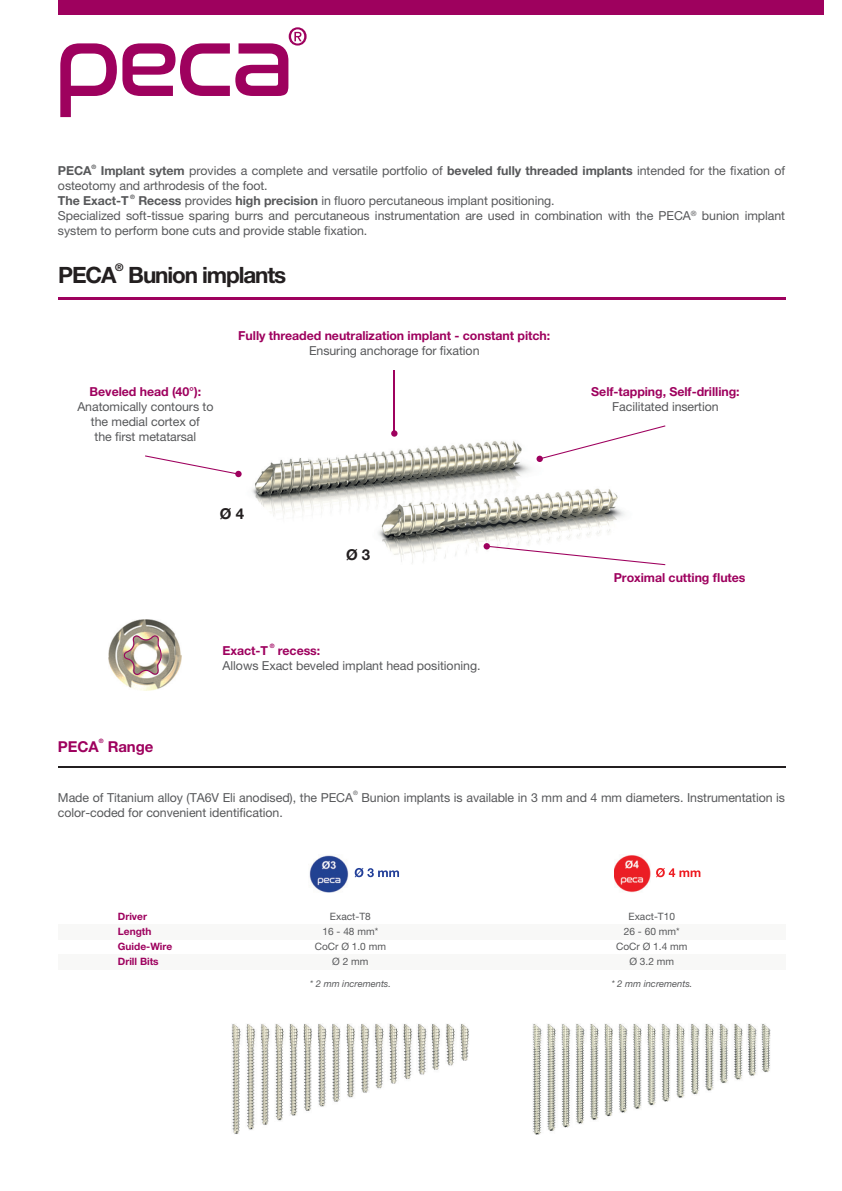
<style>
.page{position:relative;width:842px;height:1191px;background:#fff}
.page>*{position:absolute;margin:0;border:0;box-sizing:border-box;transform-origin:0 0}
.t1{font:700 22.5px "Helvetica Neue LT Pro";letter-spacing:-.05em;color:#231f20}
.t2{font:700 15px "Helvetica Neue LT Pro";letter-spacing:-.005em;color:#9e015e}
.t3{font:700 15px "Helvetica Neue LT Pro";color:#231f20}
.t4{font:12.45px/15px "Helvetica Neue LT Pro";letter-spacing:-.005em;color:#57585a}
.t5{font:700 12.45px "Helvetica Neue LT Pro";letter-spacing:-.005em;color:#9e015e}
.t6{font:700 12.45px "Helvetica Neue LT Pro";letter-spacing:-.005em;color:#57585a}
.t7{font:700 10.5px "Helvetica Neue LT Pro";color:#231f20}
.t8{font:10.2px/15px "Helvetica Neue LT Pro";color:#57585a;text-align:center}
.t9{font:700 10.2px/15px "Helvetica Neue LT Pro";color:#9e015e}
.t10{font:italic 9.3px "Helvetica Neue LT Pro";color:#57585a}
.t11{font:700 6px "Helvetica Neue LT Pro";color:#9e015e}
.t12{font:700 6px "Helvetica Neue LT Pro";color:#57585a}
.t13{font:6px "Helvetica Neue LT Pro";color:#57585a}
.s1{font-weight:700}
</style>
<div class="page">
<img style="left:252px;top:441px;width:373px;height:122px">
<div style="left:58px;top:0;width:765px;height:15px;background:#9e015e"></div>
<hr style="left:58px;top:297px;width:727px;height:2px;background:#9e015e">
<hr style="left:58px;top:766px;width:727px;height:2px;background:#231f20">
<hr style="left:394px;top:370px;width:1px;height:62px;background:#9e015e">
<div style="left:391px;top:430px;width:6px;height:7px;background:#9e015e;border-radius:50%"></div>
<svg style="left:145px;top:455px;width:95px;height:19px"></svg>
<div style="left:235px;top:471px;width:7px;height:6px;background:#9e015e;border-radius:50%"></div>
<svg style="left:538px;top:425px;width:128px;height:35px"></svg>
<div style="left:536px;top:455px;width:7px;height:7px;background:#9e015e;border-radius:50%"></div>
<svg style="left:484px;top:543px;width:182px;height:23px"></svg>
<img style="left:109px;top:620px;width:72px;height:70px">
<svg style="left:123px;top:632px;width:39px;height:45px"></svg>
<svg style="left:355px;top:868px;width:44px;height:9px"></svg>
<svg style="left:656px;top:868px;width:44px;height:9px"></svg>
<div style="left:58px;top:924px;width:727px;height:15px;background:#f8f8f7"></div>
<div style="left:58px;top:954px;width:727px;height:15px;background:#f8f8f7"></div>
<img style="left:231px;top:1024px;width:238px;height:110px">
<img style="left:533px;top:1024px;width:238px;height:110px">
<svg style="left:60px;top:27px;width:247px;height:90px"></svg>
<img style="left:309px;top:855px;width:40px;height:38px">
<img style="left:614px;top:855px;width:36px;height:38px">
<p class="t6" style="left:58px;top:163px;width:35px">PECA</p>
<p class="t12" style="left:92px;top:163px;width:6px">®</p>
<p class="t4" style="left:58px;top:163px;width:729px;text-indent:43px"><span class="s1">Implant sytem</span> provides a complete and versatile portfolio of <span class="s1">beveled fully threaded implants</span> intended for the fixation of osteotomy and arthrodesis of the foot.</p>
<p class="t6" style="left:58px;top:193px;width:72px">The Exact-T</p>
<p class="t12" style="left:130px;top:193px;width:6px">®</p>
<p class="t4" style="left:58px;top:193px;width:729px;text-indent:80px"><span class="s1">Recess</span> provides <span class="s1">high precision</span> in fluoro percutaneous implant positioning.<br>Specialized soft-tissue sparing burrs and percutaneous instrumentation are used in combination with the PECA<sup>®</sup> bunion implant system to perform bone cuts and provide stable fixation.</p>
<h1 class="t1" style="left:58px;top:260px;width:60px">PECA</h1>
<p class="t7" style="left:115px;top:261px;width:10px">®</p>
<h1 class="t1" style="left:128px;top:260px;width:159px">Bunion implants</h1>
<p class="t5" style="left:90px;top:384px;width:113px">Beveled head (40°):</p>
<p class="t4" style="left:77px;top:399px;width:138px;text-align:center">Anatomically contours to the medial cortex of<br>the first metatarsal</p>
<p class="t5" style="left:238px;top:328px;width:313px">Fully threaded neutralization implant - constant pitch:</p>
<p class="t4" style="left:309px;top:343px;width:172px">Ensuring anchorage for fixation</p>
<p class="t3" style="left:220px;top:504px;width:26px">Ø 4</p>
<p class="t3" style="left:346px;top:545px;width:26px">Ø 3</p>
<p class="t11" style="left:99px;top:737px;width:6px">®</p>
<p class="t2" style="left:58px;top:737px;width:42px">PECA</p>
<p class="t2" style="left:108px;top:737px;width:47px">Range</p>
<p class="t11" style="left:270px;top:642px;width:6px">®</p>
<p class="t5" style="left:223px;top:642px;width:47px">Exact-T</p>
<p class="t5" style="left:278px;top:642px;width:44px">recess:</p>
<p class="t4" style="left:223px;top:657px;width:259px">Allows Exact beveled implant head positioning.</p>
<p class="t5" style="left:591px;top:384px;width:150px">Self-tapping, Self-drilling:</p>
<p class="t4" style="left:612px;top:399px;width:108px">Facilitated insertion</p>
<p class="t5" style="left:614px;top:570px;width:133px">Proximal cutting flutes</p>
<p class="t4" style="left:58px;top:790px;width:297px">Made of Titanium alloy (TA6V Eli anodised), the PECA</p>
<p class="t13" style="left:353px;top:789px;width:6px">®</p>
<p class="t4" style="left:361px;top:790px;width:425px">Bunion implants is available in 3 mm and 4 mm diameters. Instrumentation is</p>
<p class="t4" style="left:58px;top:805px;width:226px">color-coded for convenient identification.</p>
<p class="t9" style="left:118px;top:909px;width:56px">Driver<br>Length<br>Guide-Wire<br>Drill Bits</p>
<p class="t8" style="left:315px;top:909px;width:73px">Exact-T8<br>16 - 48 mm*<br>CoCr Ø 1.0 mm<br>Ø 2 mm</p>
<p class="t8" style="left:616px;top:909px;width:73px">Exact-T10<br>26 - 60 mm*<br>CoCr Ø 1.4 mm<br>Ø 3.2 mm</p>
<p class="t10" style="left:310px;top:978px;width:83px">* 2 mm increments.</p>
<p class="t10" style="left:611px;top:978px;width:83px">* 2 mm increments.</p>
</div>
